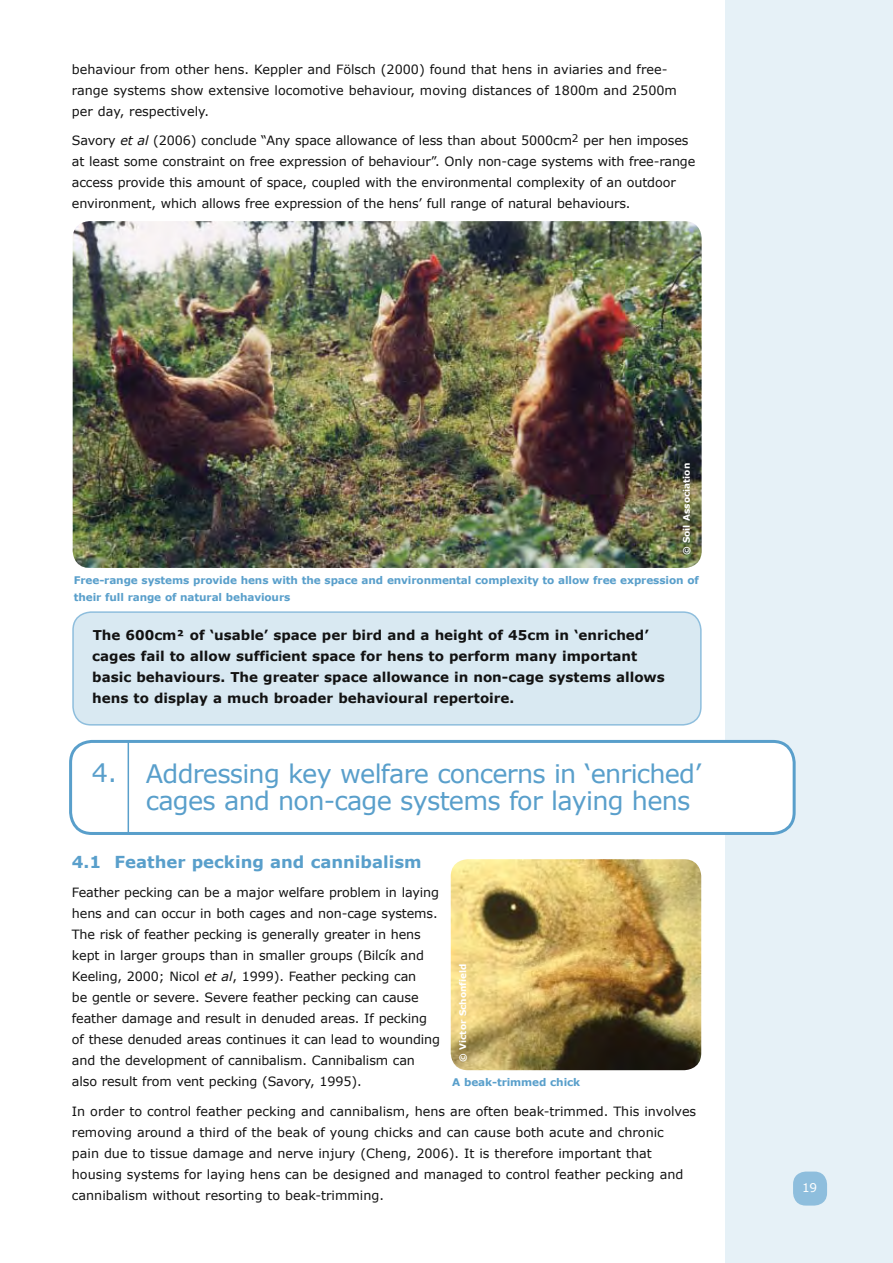
<style>
.page{position:relative;width:893px;height:1263px;background:#fff}
.page>*{position:absolute;margin:0;border:0;box-sizing:border-box;transform-origin:0 0}
.t1{font:25.5px/27px "Verdana";letter-spacing:-.03em;color:#599fcb}
.t2{font:700 16.5px "Verdana";color:#599fcb}
.t3{font:700 13.5px/21px "Verdana";color:#121212}
.t4{font:12.75px/21px "Verdana";letter-spacing:-.01em;color:#121212}
.t5{font:12px "Verdana";color:#fff}
.t6{font:700 10.5px/16.5px "Verdana";letter-spacing:-.01em;color:#599fcb}
.t7{font:700 9px "Verdana";color:#fff}
.s1{font-style:italic}
</style>
<div class="page">
<div style="left:725px;top:0;width:168px;height:1263px;background:#e6f1f7"></div>
<div style="left:793px;top:1171px;width:34px;height:34px;background:#8ebedd;border-radius:13px"></div>
<img style="left:73px;top:221px;width:629px;height:347px;border-radius:17px">
<div style="left:71px;top:741px;width:723px;height:92px;background:#fff;border-radius:21px"></div>
<div style="left:69px;top:740px;width:727px;height:95px;border:3px solid #599fcb;border-radius:21px"></div>
<hr style="left:128px;top:742px;width:1px;height:92px;background:#599fcb">
<img style="left:451px;top:859px;width:250px;height:211px;border-radius:17px">
<div style="left:73px;top:612px;width:628px;height:113px;background:#d9e9f2;border-radius:18px"></div>
<div style="left:72px;top:611px;width:630px;height:114px;border:2px solid #8ebedd;border-radius:18px"></div>
<p class="t4" style="left:72px;top:58px;width:607px">behaviour from other hens. Keppler and Fölsch (2000) found that hens in aviaries and free&shy;range systems show extensive locomotive behaviour, moving distances of 1 800m and 2500m per day, respectively.</p>
<p class="t4" style="left:72px;top:129px;width:625px">Savory <span class="s1">et al</span> (2006) conclude “Any space allowance of less than about 5000cm<sup>2</sup> per hen imposes at least some constraint on free expression of behaviour”. Only non-cage systems with free-range access provide this amount of space, coupled with the environmental complexity of an outdoor environment, which allows free expression of the hens’ full range of natural behaviours.</p>
<p class="t7" style="left:681px;top:555px;width:94px;rotate:-90deg">© Soil Association</p>
<p class="t6" style="left:74px;top:572px;width:627px">Free-range systems provide hens with the space and environmental complexity to allow free expression of their full range of natural behaviours</p>
<p class="t3" style="left:92px;top:624px;width:574px">The 600cm² of ‘usable’ space per bird and a height of 45cm in ‘enriched’ cages fail to allow sufficient space for hens to perform many important basic behaviours. The greater space allowance in non-cage systems allows hens to display a much broader behavioural repertoire.</p>
<h1 class="t1" style="left:146px;top:759px;width:557px;text-indent:-54px">4. Addressing key welfare concerns in ‘enriched’ cages and non-cage systems for laying hens</h1>
<p class="t2" style="left:72px;top:851px;width:351px">4.1 Feather pecking and cannibalism</p>
<p class="t4" style="left:72px;top:881px;width:370px">Feather pecking can be a major welfare problem in laying hens and can occur in both cages and non-cage systems.<br>The risk of feather pecking is generally greater in hens kept in larger groups than in smaller groups (Bilcík and Keeling, 2000; Nicol <span class="s1">et al</span>, 1999). Feather pecking can<br>be gentle or severe. Severe feather pecking can cause feather damage and result in denuded areas. If pecking of these denuded areas continues it can lead to wounding and the development of cannibalism. Cannibalism can also result from vent pecking (Savory, 1 995).</p>
<p class="t4" style="left:72px;top:1100px;width:626px">In order to control feather pecking and cannibalism, hens are often beak-trimmed. This involves removing around a third of the beak of young chicks and can cause both acute and chronic<br>pain due to tissue damage and nerve injury (Cheng, 2006). It is therefore important that housing systems for laying hens can be designed and managed to control feather pecking and cannibalism without resorting to beak-trimming.</p>
<p class="t7" style="left:457px;top:1062px;width:100px;rotate:-90deg">© Victor Schonfield</p>
<p class="t6" style="left:452px;top:1074px;width:130px">A beak-trimmed chick</p>
<p class="t5" style="left:802px;top:1180px;width:17px">19</p>
</div>
